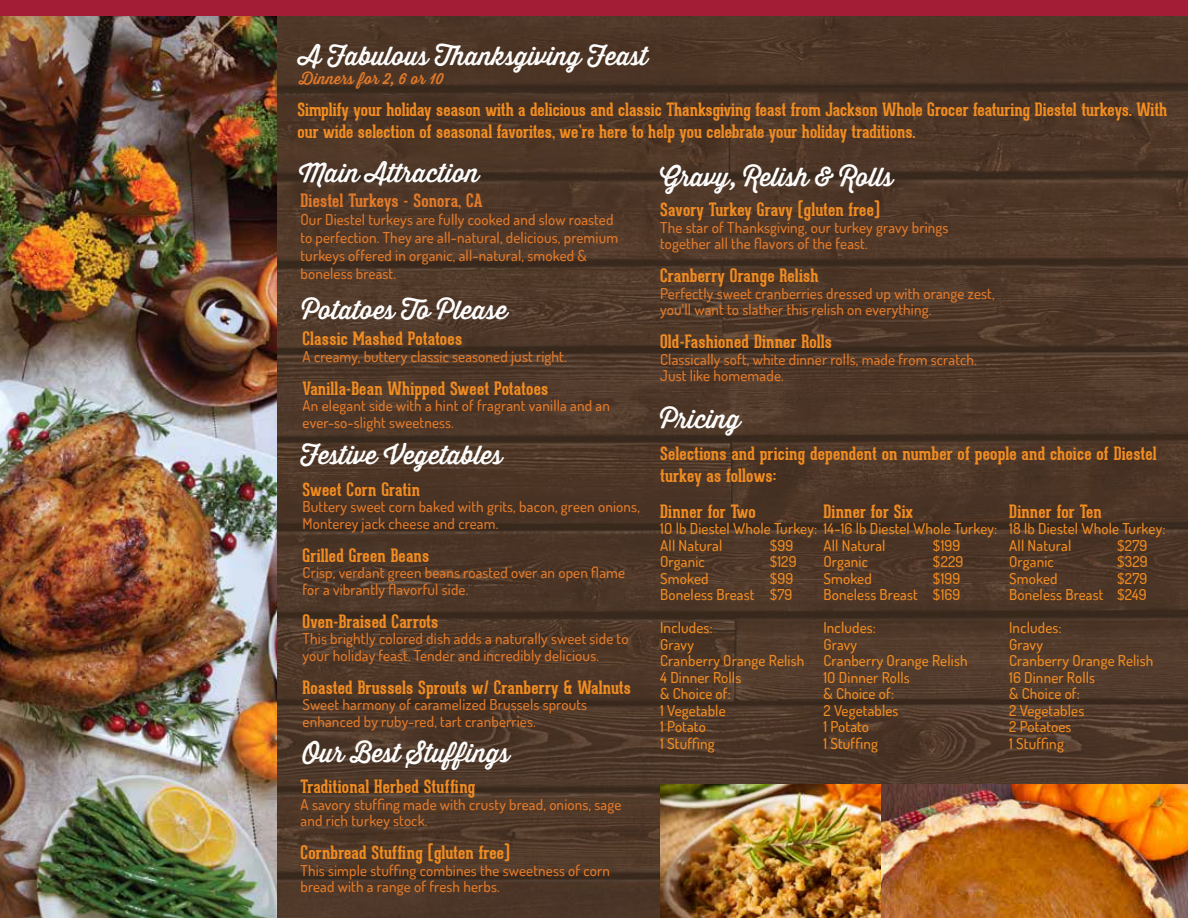
<style>
.page{position:relative;width:1188px;height:918px;background:#fff}
.page>*{position:absolute;margin:0;border:0;box-sizing:border-box;transform-origin:0 0}
.t1{font:25.5px "Thirsty Rough Reg";color:#fff}
.t2{font:700 18px/22.5px "Geared Slab";letter-spacing:.01em;color:#f18c21}
.t3{font:700 18px "Geared Slab";letter-spacing:.005em;color:#e37a2a}
.t4{font:500 15px/16.5px "Dosis";letter-spacing:.01em;color:#e37a2a}
.t5{font:500 15px/16.5px "Dosis";letter-spacing:.01em;color:#f18c21}
.t6{font:15px "Thirsty Rough Reg";letter-spacing:.025em;color:#e37a2a}
</style>
<div class="page">
<img style="left:276px;top:15px;width:912px;height:903px">
<img style="left:0;top:15px;width:276px;height:903px">
<div style="left:0;top:0;width:1188px;height:15px;background:#a41d36"></div>
<img style="left:881px;top:784px;width:307px;height:134px">
<img style="left:660px;top:784px;width:221px;height:134px">
<h1 class="t1" style="left:299px;top:37px;width:350px">A Fabulous Thanksgiving Feast</h1>
<p class="t6" style="left:299px;top:68px;width:146px">Dinners for 2, 6 or 10</p>
<p class="t2" style="left:298px;top:98px;width:871px">Simplify your holiday season with a delicious and classic Thanksgiving feast from Jackson Whole Grocer featuring Diestel turkeys. With our wide selection of seasonal favorites, we’re here to help you celebrate your holiday traditions.</p>
<h1 class="t1" style="left:299px;top:154px;width:182px">Main Attraction</h1>
<p class="t3" style="left:301px;top:189px;width:184px">Diestel Turkeys - Sonora, CA</p>
<p class="t4" style="left:301px;top:210px;width:319px;line-height:18px">Our Diestel turkeys are fully cooked and slow roasted to perfection. They are all-natural, delicious, premium turkeys offered in organic, all-natural, smoked &amp; boneless breast.</p>
<h1 class="t1" style="left:302px;top:291px;width:207px">Potatoes To Please</h1>
<p class="t2" style="left:303px;top:327px;width:161px">Classic Mashed Potatoes</p>
<p class="t4" style="left:303px;top:347px;width:266px">A creamy, buttery classic seasoned just right.</p>
<p class="t2" style="left:303px;top:377px;width:247px">Vanilla-Bean Whipped Sweet Potatoes</p>
<p class="t4" style="left:303px;top:397px;width:309px">An elegant side with a hint of fragrant vanilla and an ever-so-slight sweetness.</p>
<h1 class="t1" style="left:301px;top:436px;width:203px">Festive Vegetables</h1>
<p class="t2" style="left:303px;top:478px;width:119px">Sweet Corn Gratin</p>
<p class="t4" style="left:303px;top:498px;width:339px">Buttery sweet corn baked with grits, bacon, green onions,<br>Monterey jack cheese and cream.</p>
<p class="t2" style="left:303px;top:544px;width:128px">Grilled Green Beans</p>
<p class="t4" style="left:303px;top:564px;width:324px">Crisp, verdant green beans roasted over an open flame for a vibrantly flavorful side.</p>
<p class="t2" style="left:303px;top:610px;width:137px">Oven-Braised Carrots</p>
<p class="t4" style="left:303px;top:630px;width:327px">This brightly colored dish adds a naturally sweet side to your holiday feast. Tender and incredibly delicious.</p>
<p class="t2" style="left:303px;top:676px;width:330px">Roasted Brussels Sprouts w/ Cranberry &amp; Walnuts</p>
<p class="t4" style="left:303px;top:696px;width:286px">Sweet harmony of caramelized Brussels sprouts enhanced by ruby-red, tart cranberries.</p>
<h1 class="t1" style="left:303px;top:734px;width:209px">Our Best Stuffings</h1>
<p class="t2" style="left:301px;top:775px;width:176px">Traditional Herbed Stuffing</p>
<p class="t4" style="left:301px;top:796px;width:322px">A savory stuffing made with crusty bread, onions, sage and rich turkey stock.</p>
<p class="t2" style="left:301px;top:841px;width:211px">Cornbread Stuffing (gluten free)</p>
<p class="t4" style="left:301px;top:862px;width:311px">This simple stuffing combines the sweetness of corn bread with a range of fresh herbs.</p>
<h1 class="t1" style="left:660px;top:158px;width:234px">Gravy, Relish &amp; Rolls</h1>
<p class="t2" style="left:660px;top:198px;width:221px">Savory Turkey Gravy (gluten free)</p>
<p class="t4" style="left:660px;top:219px;width:290px">The star of Thanksgiving, our turkey gravy brings together all the flavors of the feast.</p>
<p class="t2" style="left:660px;top:264px;width:160px">Cranberry Orange Relish</p>
<p class="t4" style="left:660px;top:285px;width:336px">Perfectly sweet cranberries dressed up with orange zest, you’ll want to slather this relish on everything.</p>
<p class="t2" style="left:660px;top:330px;width:173px">Old-Fashioned Dinner Rolls</p>
<p class="t4" style="left:660px;top:351px;width:318px">Classically soft, white dinner rolls, made from scratch.<br>Just like homemade.</p>
<h1 class="t1" style="left:660px;top:400px;width:82px">Pricing</h1>
<p class="t2" style="left:660px;top:442px;width:498px">Selections and pricing dependent on number of people and choice of Diestel turkey as follows:</p>
<p class="t2" style="left:1009px;top:500px;width:94px">Dinner for Ten</p>
<p class="t5" style="left:1009px;top:520px;width:158px">18 lb Diestel Whole Turkey:<br>All Natural</p>
<p class="t2" style="left:823px;top:500px;width:91px">Dinner for Six</p>
<p class="t5" style="left:823px;top:536px;width:64px">All Natural</p>
<p class="t5" style="left:933px;top:536px;width:29px">$199</p>
<p class="t5" style="left:823px;top:553px;width:46px">Organic</p>
<p class="t5" style="left:933px;top:553px;width:32px">$229</p>
<p class="t5" style="left:823px;top:569px;width:50px">Smoked</p>
<p class="t2" style="left:660px;top:500px;width:97px">Dinner for Two</p>
<p class="t5" style="left:660px;top:520px;width:339px">1O lb Diestel Whole Turkey: 14-16 lb Diestel Whole Turkey:<br>All Natural</p>
<p class="t5" style="left:1117px;top:536px;width:32px">$279</p>
<p class="t5" style="left:770px;top:537px;width:25px">$99</p>
<p class="t5" style="left:1009px;top:553px;width:46px">Organic</p>
<p class="t5" style="left:1117px;top:553px;width:32px">$329</p>
<p class="t5" style="left:1009px;top:569px;width:50px">Smoked</p>
<p class="t5" style="left:660px;top:553px;width:46px">Organic</p>
<p class="t5" style="left:770px;top:553px;width:28px">$129</p>
<p class="t5" style="left:660px;top:570px;width:50px">Smoked</p>
<p class="t5" style="left:823px;top:569px;width:139px;text-align:right">$199<br>Boneless Breast $169</p>
<p class="t5" style="left:823px;top:619px;width:146px">Includes:<br>Gravy<br>Cranberry Orange Relish<br>1O Dinner Rolls<br>&amp; Choice of:<br>2 Vegetables<br>1 Potato<br>1 Stuffing</p>
<p class="t5" style="left:1009px;top:569px;width:140px;text-align:right">$279<br>Boneless Breast $249</p>
<p class="t5" style="left:1009px;top:619px;width:146px">Includes:<br>Gravy<br>Cranberry Orange Relish<br>16 Dinner Rolls<br>&amp; Choice of:<br>2 Vegetables<br>2 Potatoes<br>1 Stuffing</p>
<p class="t5" style="left:660px;top:570px;width:135px;text-align:right">$99<br>Boneless Breast $79</p>
<p class="t5" style="left:660px;top:619px;width:146px">Includes:<br>Gravy<br>Cranberry Orange Relish<br>4 Dinner Rolls<br>&amp; Choice of:<br>1 Vegetable<br>1 Potato<br>1 Stuffing</p>
</div>
